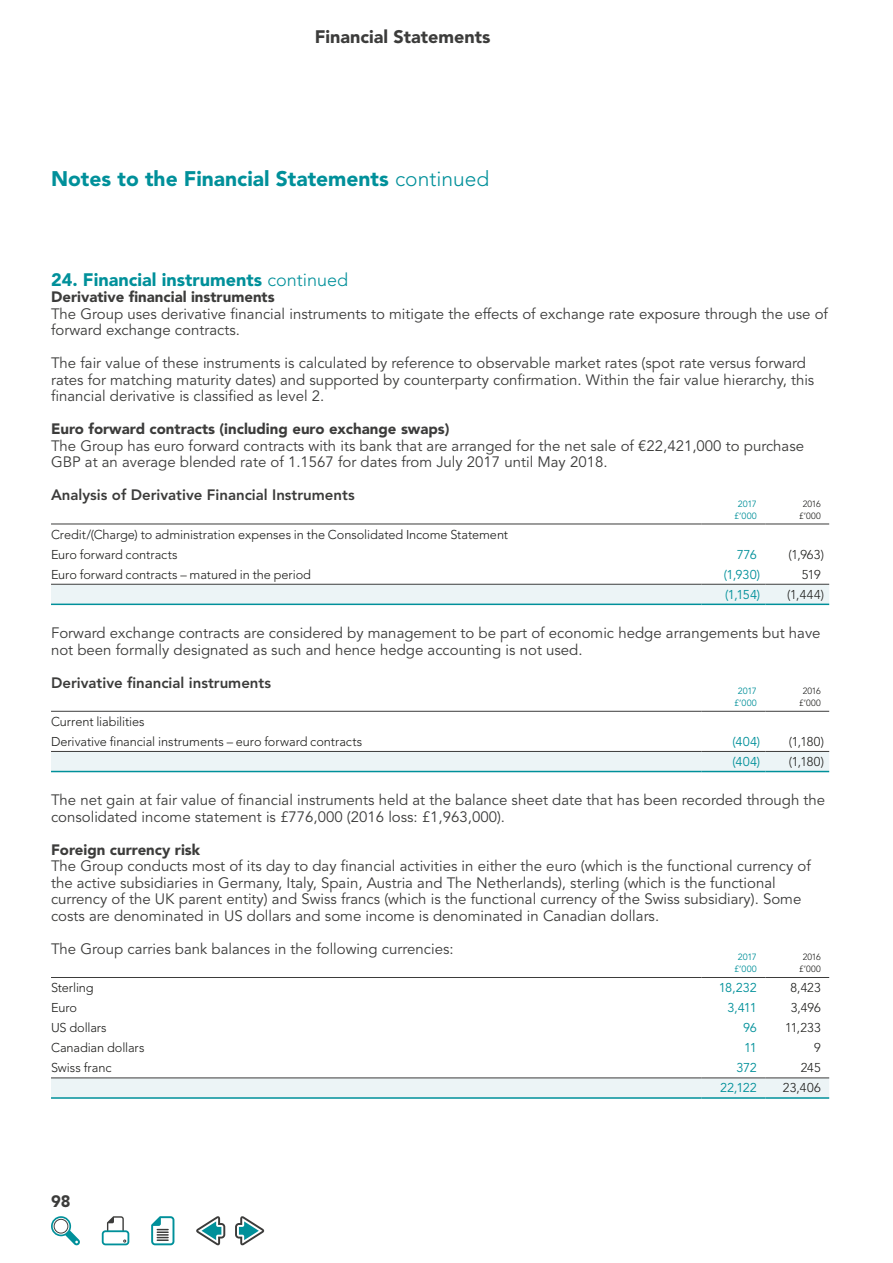
<style>
.page{position:relative;width:893px;height:1263px;background:#fff}
.page>*{position:absolute;margin:0;border:0;box-sizing:border-box;transform-origin:0 0}
.FinancialStatementHe{font:900 21px "Avenir LT Std";color:#00909a}
.SubheadLevel1{font:900 18px "Avenir LT Std";color:#00909a}
.t1{font:900 18px "Avenir LT Std";color:#3c3c3b}
.t2{font:900 16.5px "Avenir LT Std";color:#3c3c3b}
.BodyText{font:15px/16.5px "Avenir LT Std";color:#3c3c3b}
.SubheadLevel2{font:900 15px "Avenir LT Std";color:#3c3c3b}
.SubheadLevel3{font:800 15px "Avenir LT Std";color:#3c3c3b}
.TableText{font:300 12.75px "Avenir LT Std";letter-spacing:-.005em;color:#1d1d1b}
.TableTextFiguresOpen{font:300 12.75px "Avenir LT Std";letter-spacing:.01em;color:#1d1d1b}
.TableTextFiguresOpen-2{font:12.75px "Avenir LT Std";letter-spacing:-.015em;color:#00909a}
.TableHeadFigures{font:9px "Avenir LT Std";letter-spacing:-.005em;color:#00909a}
.TableHeadFigures-2{font:300 9px "Avenir LT Std";color:#1d1d1b}
.s1{font-weight:300}
</style>
<div class="page">
<div style="left:51px;top:585px;width:778px;height:18px;background:#ecf4f6"></div>
<hr style="left:702px;top:524px;width:63px;height:1px;background:#3c3c3b">
<hr style="left:765px;top:524px;width:64px;height:1px;background:#3c3c3b">
<hr style="left:702px;top:584px;width:63px;height:1px;background:#3c3c3b">
<hr style="left:765px;top:584px;width:64px;height:1px;background:#3c3c3b">
<hr style="left:702px;top:603px;width:63px;height:2px;background:#00909a">
<hr style="left:765px;top:603px;width:64px;height:2px;background:#00909a">
<hr style="left:51px;top:603px;width:651px;height:2px;background:#00909a">
<hr style="left:51px;top:524px;width:651px;height:1px;background:#3c3c3b">
<hr style="left:51px;top:584px;width:651px;height:1px;background:#3c3c3b">
<div style="left:51px;top:752px;width:778px;height:19px;background:#ecf4f6"></div>
<hr style="left:702px;top:711px;width:63px;height:1px;background:#3c3c3b">
<hr style="left:765px;top:711px;width:64px;height:1px;background:#3c3c3b">
<hr style="left:702px;top:751px;width:63px;height:1px;background:#3c3c3b">
<hr style="left:765px;top:751px;width:64px;height:1px;background:#3c3c3b">
<hr style="left:51px;top:771px;width:651px;height:1px;background:#00909a">
<hr style="left:702px;top:771px;width:63px;height:1px;background:#00909a">
<hr style="left:765px;top:771px;width:64px;height:1px;background:#00909a">
<hr style="left:51px;top:711px;width:651px;height:1px;background:#3c3c3b">
<hr style="left:51px;top:751px;width:651px;height:1px;background:#3c3c3b">
<div style="left:51px;top:1078px;width:778px;height:19px;background:#ecf4f6"></div>
<hr style="left:702px;top:1097px;width:63px;height:2px;background:#00909a">
<hr style="left:765px;top:1097px;width:64px;height:2px;background:#00909a">
<hr style="left:702px;top:977px;width:63px;height:1px;background:#3c3c3b">
<hr style="left:765px;top:977px;width:64px;height:1px;background:#3c3c3b">
<hr style="left:702px;top:1077px;width:63px;height:1px;background:#3c3c3b">
<hr style="left:765px;top:1077px;width:64px;height:1px;background:#3c3c3b">
<hr style="left:51px;top:1097px;width:651px;height:2px;background:#00909a">
<hr style="left:51px;top:977px;width:651px;height:1px;background:#3c3c3b">
<hr style="left:51px;top:1077px;width:651px;height:1px;background:#3c3c3b">
<svg style="left:51px;top:1216px;width:29px;height:30px"></svg>
<div style="left:54px;top:1219px;width:14px;height:14px;border:1px solid #3c3c3b;border-radius:50%"></div>
<svg style="left:102px;top:1230px;width:27px;height:15px"></svg>
<div style="left:104px;top:1232px;width:23px;height:11px;background:#fff;border-radius:2px"></div>
<svg style="left:107px;top:1216px;width:19px;height:26px"></svg>
<svg style="left:151px;top:1216px;width:23px;height:29px"></svg>
<svg style="left:196px;top:1216px;width:29px;height:30px"></svg>
<svg style="left:235px;top:1216px;width:30px;height:30px"></svg>
<p class="t1" style="left:315px;top:26px;width:177px">Financial Statements</p>
<p class="FinancialStatementHe" style="left:51px;top:166px;width:440px">Notes to the Financial Statements <span class="s1">continued</span></p>
<p class="SubheadLevel1" style="left:51px;top:269px;width:299px">24. Financial instruments <span class="s1">continued</span></p>
<p class="SubheadLevel2" style="left:51px;top:288px;width:225px">Derivative financial instruments</p>
<p class="BodyText" style="left:51px;top:306px;width:778px">The Group uses derivative financial instruments to mitigate the effects of exchange rate exposure through the use of forward exchange contracts.</p>
<p class="BodyText" style="left:51px;top:355px;width:765px">The fair value of these instruments is calculated by reference to observable market rates (spot rate versus forward rates for matching maturity dates) and supported by counterparty confirmation. Within the fair value hierarchy, this financial derivative is classified as level 2.</p>
<p class="SubheadLevel2" style="left:51px;top:420px;width:400px">Euro forward contracts (including euro exchange swaps)</p>
<p class="BodyText" style="left:51px;top:438px;width:755px">The Group has euro forward contracts with its bank that are arranged for the net sale of €22,421,000 to purchase<br>GBP at an average blended rate of 1.1567 for dates from July 2017 until May 2018.</p>
<p class="SubheadLevel3" style="left:51px;top:486px;width:305px">Analysis of Derivative Financial Instruments</p>
<p class="TableHeadFigures" style="left:738px;top:498px;width:21px">2017</p>
<p class="TableHeadFigures" style="left:734px;top:510px;width:24px">£’000</p>
<p class="TableHeadFigures-2" style="left:803px;top:498px;width:20px">2016</p>
<p class="TableHeadFigures-2" style="left:799px;top:510px;width:23px">£’000</p>
<p class="TableText" style="left:51px;top:527px;width:459px">Credit/(Charge) to administration expenses in the Consolidated Income Statement</p>
<p class="TableText" style="left:51px;top:547px;width:128px">Euro forward contracts</p>
<p class="TableTextFiguresOpen-2" style="left:737px;top:547px;width:22px">776</p>
<p class="TableTextFiguresOpen" style="left:788px;top:547px;width:37px">(1,963)</p>
<p class="TableText" style="left:51px;top:567px;width:261px">Euro forward contracts – matured in the period</p>
<p class="TableTextFiguresOpen-2" style="left:724px;top:567px;width:38px">(1,930)</p>
<p class="TableTextFiguresOpen" style="left:802px;top:567px;width:20px">519</p>
<p class="TableTextFiguresOpen-2" style="left:725px;top:587px;width:37px">(1,154)</p>
<p class="TableTextFiguresOpen" style="left:787px;top:587px;width:38px">(1,444)</p>
<p class="BodyText" style="left:51px;top:625px;width:771px">Forward exchange contracts are considered by management to be part of economic hedge arrangements but have not been formally designated as such and hence hedge accounting is not used.</p>
<p class="SubheadLevel3" style="left:51px;top:673px;width:222px">Derivative financial instruments</p>
<p class="TableHeadFigures" style="left:738px;top:686px;width:21px">2017</p>
<p class="TableHeadFigures" style="left:734px;top:698px;width:24px">£’000</p>
<p class="TableHeadFigures-2" style="left:803px;top:685px;width:20px">2016</p>
<p class="TableHeadFigures-2" style="left:799px;top:697px;width:23px">£’000</p>
<p class="TableText" style="left:51px;top:714px;width:95px">Current liabilities</p>
<p class="TableText" style="left:51px;top:734px;width:313px">Derivative financial instruments – euro forward contracts</p>
<p class="TableTextFiguresOpen-2" style="left:732px;top:734px;width:29px">(404)</p>
<p class="TableTextFiguresOpen" style="left:789px;top:734px;width:37px">(1,180)</p>
<p class="TableTextFiguresOpen-2" style="left:732px;top:754px;width:29px">(404)</p>
<p class="TableTextFiguresOpen" style="left:789px;top:754px;width:37px">(1,180)</p>
<p class="BodyText" style="left:51px;top:792px;width:776px">The net gain at fair value of financial instruments held at the balance sheet date that has been recorded through the consolidated income statement is £776,000 (2016 loss: £1,963,000).</p>
<p class="SubheadLevel2" style="left:51px;top:840px;width:151px">Foreign currency risk</p>
<p class="BodyText" style="left:51px;top:858px;width:761px">The Group conducts most of its day to day financial activities in either the euro (which is the functional currency of the active subsidiaries in Germany, Italy, Spain, Austria and The Netherlands), sterling (which is the functional currency of the UK parent entity) and Swiss francs (which is the functional currency of the Swiss subsidiary). Some costs are denominated in US dollars and some income is denominated in Canadian dollars.</p>
<p class="BodyText" style="left:51px;top:941px;width:404px">The Group carries bank balances in the following currencies:</p>
<p class="TableHeadFigures" style="left:738px;top:952px;width:21px">2017</p>
<p class="TableHeadFigures" style="left:734px;top:964px;width:24px">£’000</p>
<p class="TableHeadFigures-2" style="left:803px;top:952px;width:20px">2016</p>
<p class="TableHeadFigures-2" style="left:799px;top:964px;width:23px">£’000</p>
<p class="TableText" style="left:51px;top:980px;width:44px">Sterling</p>
<p class="TableTextFiguresOpen-2" style="left:719px;top:980px;width:40px">18,232</p>
<p class="TableTextFiguresOpen" style="left:790px;top:980px;width:32px">8,423</p>
<p class="TableText" style="left:51px;top:1000px;width:27px">Euro</p>
<p class="TableTextFiguresOpen-2" style="left:727px;top:1000px;width:31px">3,411</p>
<p class="TableTextFiguresOpen" style="left:791px;top:1000px;width:32px">3,496</p>
<p class="TableText" style="left:51px;top:1020px;width:57px">US dollars</p>
<p class="TableTextFiguresOpen-2" style="left:743px;top:1020px;width:15px">96</p>
<p class="TableTextFiguresOpen" style="left:785px;top:1020px;width:37px">11,233</p>
<p class="TableText" style="left:51px;top:1040px;width:95px">Canadian dollars</p>
<p class="TableTextFiguresOpen-2" style="left:744px;top:1040px;width:14px">11</p>
<p class="TableTextFiguresOpen" style="left:814px;top:1040px;width:8px">9</p>
<p class="TableText" style="left:51px;top:1060px;width:62px">Swiss franc</p>
<p class="TableTextFiguresOpen-2" style="left:736px;top:1061px;width:22px">372</p>
<p class="TableTextFiguresOpen" style="left:801px;top:1060px;width:21px">245</p>
<p class="TableTextFiguresOpen-2" style="left:720px;top:1081px;width:38px">22,122</p>
<p class="TableTextFiguresOpen" style="left:783px;top:1080px;width:39px">23,406</p>
<p class="t2" style="left:51px;top:1192px;width:21px">98</p>
</div>
